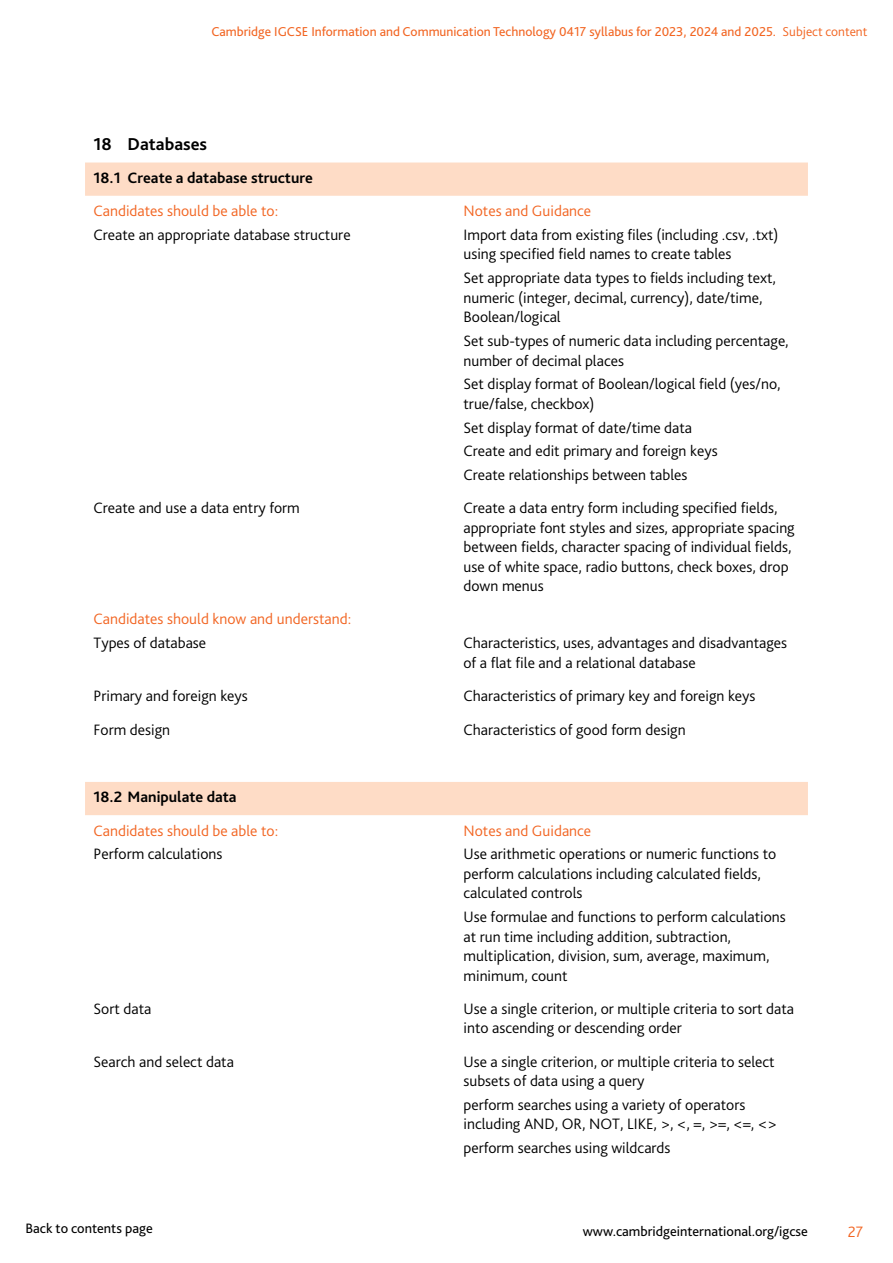
<style>
.page{position:relative;width:893px;height:1263px;background:#fff}
.page>*{position:absolute;margin:0;border:0;box-sizing:border-box;transform-origin:0 0}
.t1{font:700 18px "Bliss Pro";color:#000}
.t2{font:300 15.75px/19.5px "Bliss Pro";color:#000}
.t3{font:300 15.75px "Bliss Pro";color:#f26522}
.t4{font:700 15.75px "Bliss Pro";color:#000}
.t5{font:14.25px "Bliss Pro";color:#000}
.t6{font:13.5px "Bliss Pro";color:#f26522}
.s1{font-weight:300}
</style>
<div class="page">
<svg style="left:85px;top:162px;width:723px;height:653px"></svg>
<p class="t6" style="left:211px;top:23px;width:658px">Cambridge IGCSE Information and Communication Technology 0417 syllabus for 2023, 2024 and 2025. <span class="s1">Subject content</span></p>
<p class="t1" style="left:94px;top:133px;width:115px">18 Databases</p>
<p class="t4" style="left:94px;top:168px;width:221px">18.1 Create a database structure</p>
<p class="t3" style="left:94px;top:201px;width:186px">Candidates should be able to:</p>
<p class="t2" style="left:94px;top:225px;width:259px">Create an appropriate database structure</p>
<p class="t3" style="left:463px;top:201px;width:129px">Notes and Guidance</p>
<p class="t2" style="left:463px;top:225px;width:317px">Import data from existing files (including .csv, .txt) using specified field names to create tables</p>
<p class="t2" style="left:463px;top:268px;width:314px">Set appropriate data types to fields including text, numeric (integer, decimal, currency), date/time,<br>Boolean/logical</p>
<p class="t2" style="left:463px;top:331px;width:327px">Set sub-types of numeric data including percentage, number of decimal places</p>
<p class="t2" style="left:463px;top:374px;width:319px">Set display format of Boolean/logical field (yes/no, true/false, checkbox)</p>
<p class="t2" style="left:463px;top:415px;width:256px;line-height:23.7px">Set display format of date/time data<br>Create and edit primary and foreign keys<br>Create relationships between tables</p>
<p class="t2" style="left:94px;top:498px;width:208px">Create and use a data entry form</p>
<p class="t2" style="left:463px;top:498px;width:333px">Create a data entry form including specified fields, appropriate font styles and sizes, appropriate spacing between fields, character spacing of individual fields, use of white space, radio buttons, check boxes, drop down menus</p>
<p class="t3" style="left:94px;top:609px;width:259px">Candidates should know and understand:</p>
<p class="t2" style="left:94px;top:633px;width:114px">Types of database</p>
<p class="t2" style="left:463px;top:633px;width:325px">Characteristics, uses, advantages and disadvantages of a flat file and a relational database</p>
<p class="t2" style="left:94px;top:686px;width:156px">Primary and foreign keys</p>
<p class="t2" style="left:463px;top:686px;width:294px">Characteristics of primary key and foreign keys</p>
<p class="t2" style="left:94px;top:720px;width:78px">Form design</p>
<p class="t2" style="left:463px;top:720px;width:224px">Characteristics of good form design</p>
<p class="t4" style="left:94px;top:787px;width:145px">18.2 Manipulate data</p>
<p class="t3" style="left:94px;top:821px;width:186px">Candidates should be able to:</p>
<p class="t2" style="left:94px;top:844px;width:130px">Perform calculations</p>
<p class="t3" style="left:463px;top:821px;width:129px">Notes and Guidance</p>
<p class="t2" style="left:463px;top:844px;width:314px">Use arithmetic operations or numeric functions to perform calculations including calculated fields, calculated controls</p>
<p class="t2" style="left:463px;top:907px;width:324px">Use formulae and functions to perform calculations at run time including addition, subtraction, multiplication, division, sum, average, maximum, minimum, count</p>
<p class="t2" style="left:94px;top:999px;width:59px">Sort data</p>
<p class="t2" style="left:463px;top:999px;width:332px">Use a single criterion, or multiple criteria to sort data into ascending or descending order</p>
<p class="t2" style="left:94px;top:1051px;width:142px">Search and select data</p>
<p class="t2" style="left:463px;top:1051px;width:313px">Use a single criterion, or multiple criteria to select subsets of data using a query</p>
<p class="t2" style="left:463px;top:1095px;width:315px">perform searches using a variety of operators including AND, OR, NOT, LIKE, &gt;, &lt;, =, &gt;=, &lt;=, &lt;&gt;</p>
<p class="t2" style="left:463px;top:1138px;width:209px">perform searches using wildcards</p>
<p class="t5" style="left:26px;top:1219px;width:129px">Back to contents page</p>
<p class="t5" style="left:583px;top:1222px;width:227px">www.cambridgeinternational.org/igcse</p>
<p class="t3" style="left:848px;top:1222px;width:17px">27</p>
</div>
